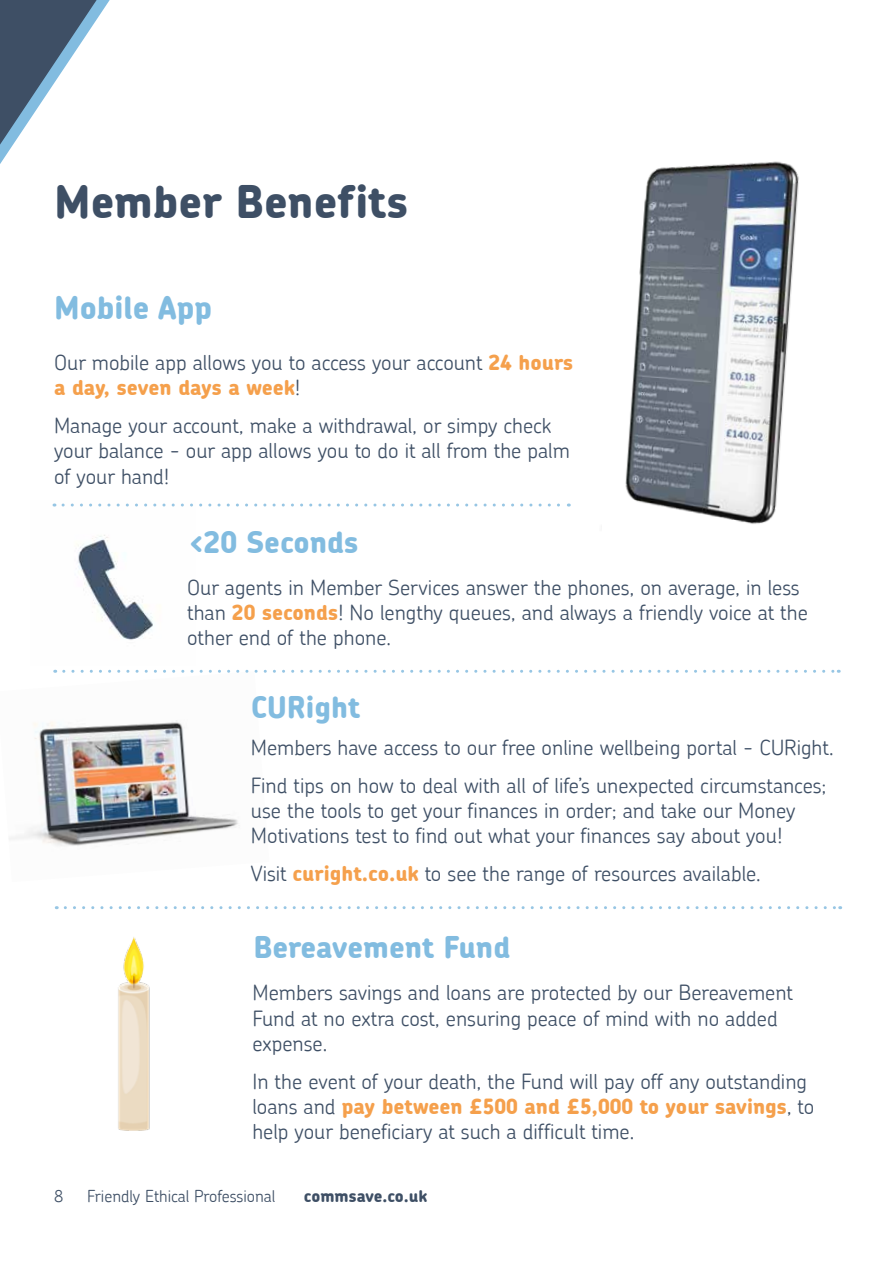
<style>
.page{position:relative;width:893px;height:1263px;background:#fff}
.page>*{position:absolute;margin:0;border:0;box-sizing:border-box;transform-origin:0 0}
.t1{font:800 45px "Chevin";color:#3e4f65}
.t2{font:800 31.5px "Chevin";color:#82bce0}
.t3{font:800 30px "Chevin";color:#82bce0}
.t4{font:300 21px/25.2px "Chevin";color:#3e4f65}
.t5{font:300 16.5px "Chevin";color:#3e4f65}
.t6{font:800 16.5px "Chevin";color:#3e4f65}
.s1{font-weight:800;color:#f5a04c}
</style>
<div class="page">
<svg style="left:0;top:0;width:110px;height:164px"></svg>
<img style="left:9px;top:671px;width:230px;height:175px">
<img style="left:52px;top:503px;width:141px;height:137px">
<img style="left:567px;top:161px;width:232px;height:363px">
<svg style="left:63px;top:503px;width:506px;height:3px"></svg>
<svg style="left:64px;top:670px;width:775px;height:3px"></svg>
<svg style="left:65px;top:906px;width:776px;height:3px"></svg>
<img style="left:118px;top:937px;width:32px;height:194px">
<h1 class="t1" style="left:54px;top:172px;width:356px">Member Benefits</h1>
<h2 class="t2" style="left:54px;top:287px;width:160px">Mobile App</h2>
<p class="t4" style="left:54px;top:350px;width:521px">Our mobile app allows you to access your account <span class="s1">24 hours a day, seven days a week</span>!</p>
<p class="t4" style="left:54px;top:413px;width:517px">Manage your account, make a withdrawal, or simpy check your balance - our app allows you to do it all from the palm of your hand!</p>
<h3 class="t3" style="left:189px;top:523px;width:171px">&lt;20 Seconds</h3>
<p class="t4" style="left:187px;top:574px;width:622px">Our agents in Member Services answer the phones, on average, in less than <span class="s1">20 seconds</span>! No lengthy queues, and always a friendly voice at the other end of the phone.</p>
<h3 class="t3" style="left:251px;top:688px;width:111px">CURight</h3>
<p class="t4" style="left:251px;top:728px;width:584px;line-height:38px">Members have access to our free online wellbeing portal - CURight.<br>Find tips on how to deal with all of life’s unexpected circumstances;</p>
<p class="t4" style="left:251px;top:797px;width:546px">use the tools to get your finances in order; and take our Money<br>Motivations test to find out what your finances say about you!</p>
<p class="t4" style="left:251px;top:860px;width:512px">Visit <span class="s1">curight.co.uk</span> to see the range of resources available.</p>
<h3 class="t3" style="left:253px;top:927px;width:258px">Bereavement Fund</h3>
<p class="t4" style="left:252px;top:980px;width:542px">Members savings and loans are protected by our Bereavement<br>Fund at no extra cost, ensuring peace of mind with no added expense.</p>
<p class="t4" style="left:252px;top:1068px;width:563px">In the event of your death, the Fund will pay off any outstanding loans and <span class="s1">pay between £500 and £5,000 to your savings</span>, to help your beneficiary at such a difficult time.</p>
<p class="t5" style="left:54px;top:1186px;width:11px">8</p>
<p class="t5" style="left:87px;top:1186px;width:190px">Friendly Ethical Professional</p>
<p class="t6" style="left:304px;top:1185px;width:125px">commsave.co.uk</p>
</div>
